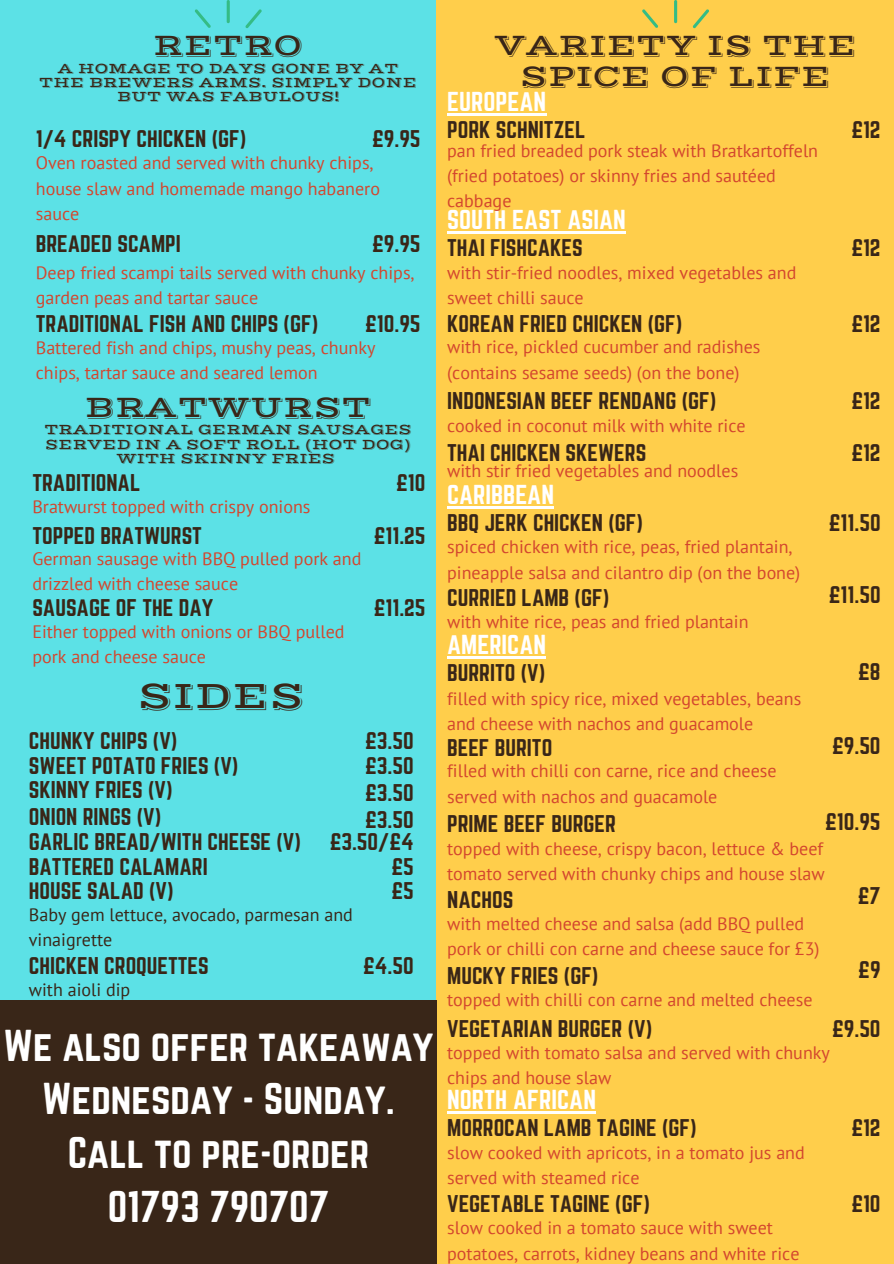
<style>
.page{position:relative;width:894px;height:1264px;background:#fff}
.page>*{position:absolute;margin:0;border:0;box-sizing:border-box;transform-origin:0 0}
.t1{font:39.45px "Vast Shadow";color:#392618}
.t2{font:39px/53.7px "Norwester";color:#fff;text-align:center}
.t3{font:31.5px/30.6px "Vast Shadow";color:#392618;text-align:center}
.t4{font:24px "Norwester";color:#fff}
.t5{font:21.15px/24.6px "Norwester";color:#392618}
.t6{font:18px/25.2px "PT Sans";color:#d3462e}
.t7{font:18px/25.2px "PT Sans";color:#392618}
.t8{font:15px/14.2px "Vast Shadow";color:#392618;text-align:center}
</style>
<div class="page">
<div style="left:0;top:0;width:893px;height:1263px;background:#5ce1e6"></div>
<div style="left:437px;top:0;width:456px;height:1263px;background:#ffce4b"></div>
<hr style="left:227px;top:0;width:3px;height:23px;background:#35bc85;border-radius:2px">
<svg style="left:245px;top:9px;width:17px;height:19px"></svg>
<svg style="left:195px;top:9px;width:16px;height:19px"></svg>
<hr style="left:674px;top:0;width:3px;height:23px;background:#35bc85;border-radius:2px">
<svg style="left:692px;top:9px;width:17px;height:19px"></svg>
<svg style="left:642px;top:9px;width:16px;height:19px"></svg>
<hr style="left:447px;top:113px;width:99px;height:2px;background:#fff">
<hr style="left:447px;top:231px;width:178px;height:3px;background:#fff">
<hr style="left:447px;top:506px;width:107px;height:2px;background:#fff">
<hr style="left:447px;top:656px;width:99px;height:2px;background:#fff">
<hr style="left:447px;top:1111px;width:149px;height:2px;background:#fff">
<div style="left:0;top:1000px;width:436px;height:263px;background:#392618"></div>
<h3 class="t3" style="left:153px;top:31px;width:151px">RETRO</h3>
<p class="t8" style="left:39px;top:61px;width:379px">A HOMAGE TO DAYS GONE BY AT<br>THE BREWERS ARMS. SIMPLY DONE<br>BUT WAS FABULOUS!</p>
<p class="t5" style="left:36px;top:127px;width:212px">1/4 CRISPY CHICKEN (GF)</p>
<p class="t5" style="left:372px;top:127px;width:50px">£9.95</p>
<p class="t6" style="left:36px;top:150px;width:345px">Oven roasted and served with chunky chips, house slaw and homemade mango habanero sauce</p>
<p class="t5" style="left:36px;top:233px;width:146px">BREADED SCAMPI</p>
<p class="t5" style="left:372px;top:233px;width:50px">£9.95</p>
<p class="t6" style="left:36px;top:259px;width:380px">Deep fried scampi tails served with chunky chips, garden peas and tartar sauce</p>
<p class="t5" style="left:36px;top:312px;width:284px">TRADITIONAL FISH AND CHIPS (GF)</p>
<p class="t5" style="left:365px;top:312px;width:57px">£10.95</p>
<p class="t6" style="left:36px;top:335px;width:341px">Battered fish and chips, mushy peas, chunky chips, tartar sauce and seared lemon</p>
<h3 class="t3" style="left:85px;top:392px;width:288px">BRATWURST</h3>
<p class="t8" style="left:44px;top:423px;width:369px">TRADITIONAL GERMAN SAUSAGES<br>SERVED IN A SOFT ROLL (HOT DOG)<br>WITH SKINNY FRIES</p>
<p class="t5" style="left:32px;top:471px;width:109px">TRADITIONAL</p>
<p class="t5" style="left:32px;top:524px;width:171px">TOPPED BRATWURST</p>
<p class="t6" style="left:32px;top:493px;width:279px">Bratwurst topped with crispy onions</p>
<p class="t6" style="left:32px;top:546px;width:330px">German sausage with BBQ pulled pork and drizzled with cheese sauce</p>
<p class="t5" style="left:32px;top:596px;width:182px">SAUSAGE OF THE DAY</p>
<p class="t6" style="left:32px;top:619px;width:313px">Either topped with onions or BBQ pulled pork and cheese sauce</p>
<p class="t5" style="left:396px;top:471px;width:31px">£10</p>
<p class="t5" style="left:373px;top:524px;width:53px">£11.25</p>
<p class="t5" style="left:373px;top:596px;width:53px">£11.25</p>
<h1 class="t1" style="left:138px;top:672px;width:168px">SIDES</h1>
<p class="t5" style="left:29px;top:729px;width:150px">CHUNKY CHIPS (V)</p>
<p class="t5" style="left:365px;top:729px;width:50px">£3.50</p>
<p class="t5" style="left:29px;top:754px;width:211px">SWEET POTATO FRIES (V)</p>
<p class="t5" style="left:365px;top:752px;width:50px;line-height:27px">£3.50 £3.50</p>
<p class="t5" style="left:29px;top:778px;width:145px">SKINNY FRIES (V)</p>
<p class="t5" style="left:29px;top:805px;width:273px">ONION RINGS (V)<br>GARLIC BREAD/WITH CHEESE (V)<br>BATTERED CALAMARI<br>HOUSE SALAD (V)</p>
<p class="t5" style="left:365px;top:808px;width:50px">£3.50</p>
<p class="t5" style="left:329px;top:830px;width:85px">£3.50/£4</p>
<p class="t5" style="left:391px;top:855px;width:24px">£5</p>
<p class="t5" style="left:391px;top:879px;width:24px">£5</p>
<p class="t7" style="left:29px;top:901px;width:325px">Baby gem lettuce, avocado, parmesan and vinaigrette</p>
<p class="t5" style="left:29px;top:953px;width:181px">CHICKEN CROQUETTES</p>
<p class="t7" style="left:29px;top:977px;width:103px">with aioli dip</p>
<p class="t5" style="left:363px;top:953px;width:52px">£4.50</p>
<h2 class="t2" style="left:3px;top:1020px;width:431px">We also offer takeaway<br>Wednesday - Sunday.<br>Call to pre-order<br>01793 790707</h2>
<h3 class="t3" style="left:494px;top:31px;width:364px">VARIETY IS THE<br>SPICE OF LIFE</h3>
<h3 class="t4" style="left:447px;top:90px;width:100px">EUROPEAN</h3>
<p class="t5" style="left:447px;top:118px;width:140px">PORK SCHNITZEL</p>
<p class="t6" style="left:447px;top:137px;width:372px">pan fried breaded pork steak with Bratkartoffeln (fried potatoes) or skinny fries and sautéed cabbage</p>
<p class="t5" style="left:851px;top:118px;width:31px">£12</p>
<h3 class="t4" style="left:447px;top:208px;width:180px">SOUTH EAST ASIAN</h3>
<p class="t6" style="left:447px;top:259px;width:350px">with stir-fried noodles, mixed vegetables and sweet chilli sauce</p>
<p class="t5" style="left:447px;top:236px;width:137px">THAI FISHCAKES</p>
<p class="t5" style="left:851px;top:236px;width:31px">£12</p>
<p class="t5" style="left:447px;top:312px;width:236px">KOREAN FRIED CHICKEN (GF)</p>
<p class="t5" style="left:851px;top:312px;width:31px">£12</p>
<p class="t6" style="left:447px;top:334px;width:315px">with rice, pickled cucumber and radishes (contains sesame seeds) (on the bone)</p>
<p class="t5" style="left:447px;top:389px;width:270px">INDONESIAN BEEF RENDANG (GF)</p>
<p class="t5" style="left:851px;top:389px;width:31px">£12</p>
<p class="t6" style="left:447px;top:412px;width:300px">cooked in coconut milk with white rice</p>
<p class="t5" style="left:447px;top:441px;width:200px">THAI CHICKEN SKEWERS</p>
<p class="t5" style="left:851px;top:441px;width:31px">£12</p>
<p class="t6" style="left:447px;top:458px;width:292px">with stir fried vegetables and noodles</p>
<h3 class="t4" style="left:447px;top:483px;width:108px">CARIBBEAN</h3>
<p class="t5" style="left:447px;top:511px;width:197px">BBQ JERK CHICKEN (GF)</p>
<p class="t5" style="left:828px;top:511px;width:53px">£11.50</p>
<p class="t6" style="left:447px;top:534px;width:354px">spiced chicken with rice, peas, fried plantain, pineapple salsa and cilantro dip (on the bone)</p>
<p class="t5" style="left:447px;top:586px;width:163px">CURRIED LAMB (GF)</p>
<p class="t5" style="left:828px;top:583px;width:53px">£11.50</p>
<p class="t6" style="left:447px;top:608px;width:303px">with white rice, peas and fried plantain</p>
<h3 class="t4" style="left:447px;top:633px;width:100px">AMERICAN</h3>
<p class="t5" style="left:447px;top:661px;width:99px">BURRITO (V)</p>
<p class="t5" style="left:858px;top:660px;width:24px">£8</p>
<p class="t6" style="left:447px;top:686px;width:355px">filled with spicy rice, mixed vegetables, beans and cheese with nachos and guacamole</p>
<p class="t5" style="left:447px;top:736px;width:107px">BEEF BURITO</p>
<p class="t5" style="left:831px;top:734px;width:50px">£9.50</p>
<p class="t6" style="left:447px;top:758px;width:331px">filled with chilli con carne, rice and cheese served with nachos and guacamole</p>
<p class="t5" style="left:447px;top:812px;width:170px">PRIME BEEF BURGER</p>
<p class="t5" style="left:825px;top:810px;width:57px">£10.95</p>
<p class="t6" style="left:447px;top:835px;width:379px">topped with cheese, crispy bacon, lettuce &amp; beef tomato served with chunky chips and house slaw</p>
<p class="t5" style="left:447px;top:888px;width:68px">NACHOS</p>
<p class="t6" style="left:447px;top:910px;width:374px">with melted cheese and salsa (add BBQ pulled pork or chilli con carne and cheese sauce for £3)</p>
<p class="t5" style="left:447px;top:964px;width:153px">MUCKY FRIES (GF)</p>
<p class="t6" style="left:447px;top:987px;width:367px">topped with chilli con carne and melted cheese</p>
<p class="t5" style="left:857px;top:884px;width:24px">£7</p>
<p class="t5" style="left:858px;top:958px;width:24px">£9</p>
<p class="t5" style="left:447px;top:1017px;width:206px">VEGETARIAN BURGER (V)</p>
<p class="t5" style="left:831px;top:1017px;width:50px">£9.50</p>
<p class="t6" style="left:447px;top:1039px;width:384px">topped with tomato salsa and served with chunky chips and house slaw</p>
<h3 class="t4" style="left:447px;top:1088px;width:150px">NORTH AFRICAN</h3>
<p class="t5" style="left:447px;top:1116px;width:251px">MORROCAN LAMB TAGINE (GF)</p>
<p class="t5" style="left:851px;top:1116px;width:31px">£12</p>
<p class="t6" style="left:447px;top:1139px;width:359px">slow cooked with apricots, in a tomato jus and served with steamed rice</p>
<p class="t5" style="left:447px;top:1192px;width:204px">VEGETABLE TAGINE (GF)</p>
<p class="t5" style="left:851px;top:1192px;width:31px">£10</p>
<p class="t6" style="left:447px;top:1215px;width:354px">slow cooked in a tomato sauce with sweet potatoes, carrots, kidney beans and white rice</p>
</div>
